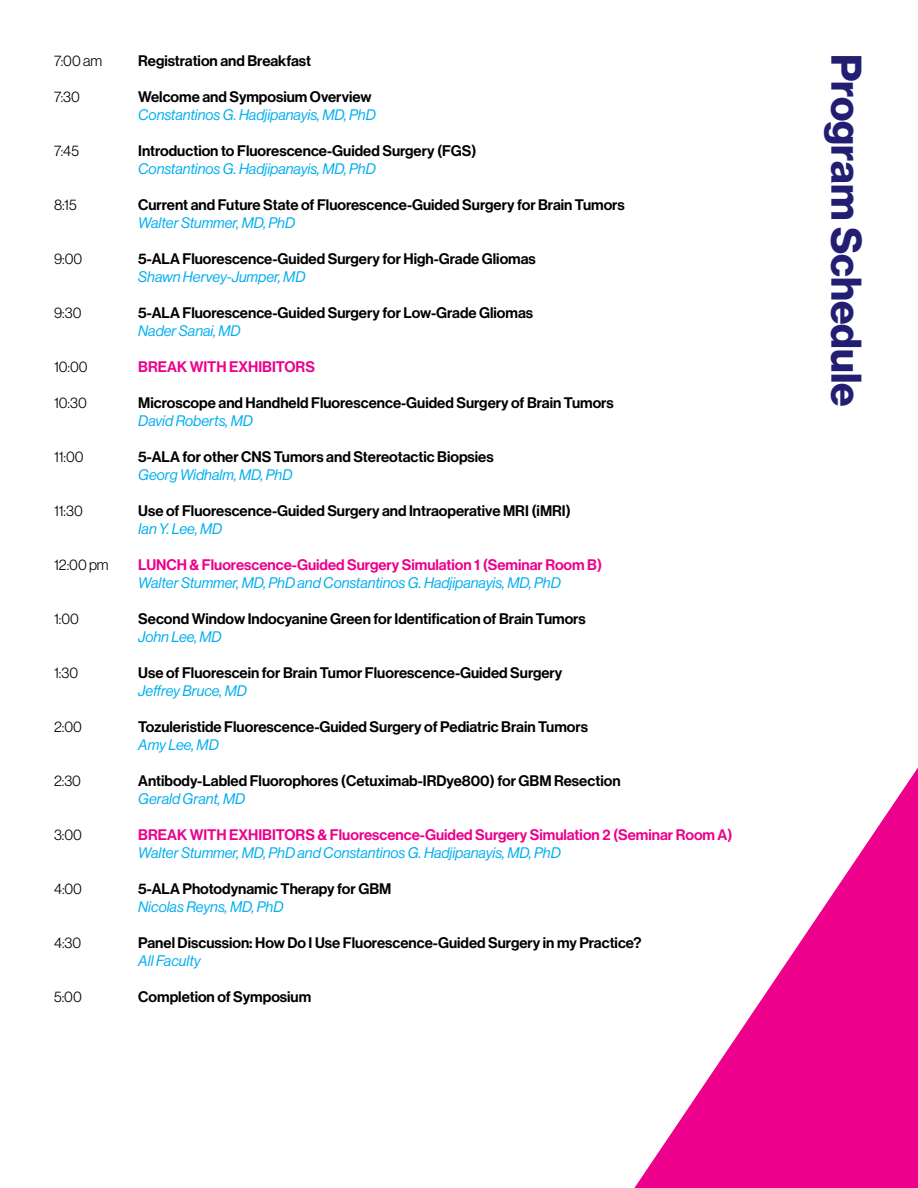
<style>
.page{position:relative;width:918px;height:1188px;background:#fff}
.page>*{position:absolute;margin:0;border:0;box-sizing:border-box;transform-origin:0 0}
.t1{font:42px "N Haas Grotesk DS Std 75 Bd";color:#221f72}
.t2{font:15px "N Haas Grotesk DS Std 65 Md";color:#000}
.t3{font:15px "N Haas Grotesk DS Std 56 It";color:#00aeef}
.t4{font:15px "N Haas Grotesk DS Std 65 Md";color:#ec008c}
.t5{font:15px "N Haas Grotesk DS Std 45 Lt";color:#000}
</style>
<div class="page">
<svg style="left:634px;top:767px;width:284px;height:421px"></svg>
<p class="t2" style="left:138px;top:52px;width:174px">Registration and Breakfast</p>
<p class="t2" style="left:138px;top:88px;width:235px">Welcome and Symposium Overview</p>
<p class="t3" style="left:138px;top:106px;width:239px">Constantinos G. Hadjipanayis, MD, PhD</p>
<p class="t2" style="left:138px;top:142px;width:340px">Introduction to Fluorescence-Guided Surgery (FGS)</p>
<p class="t3" style="left:138px;top:160px;width:239px">Constantinos G. Hadjipanayis, MD, PhD</p>
<p class="t2" style="left:138px;top:196px;width:488px">Current and Future State of Fluorescence-Guided Surgery for Brain Tumors</p>
<p class="t3" style="left:138px;top:214px;width:158px">Walter Stummer, MD, PhD</p>
<p class="t2" style="left:138px;top:250px;width:399px">5-ALA Fluorescence-Guided Surgery for High-Grade Gliomas</p>
<p class="t3" style="left:138px;top:268px;width:169px">Shawn Hervey-Jumper, MD</p>
<p class="t2" style="left:138px;top:304px;width:396px">5-ALA Fluorescence-Guided Surgery for Low-Grade Gliomas</p>
<p class="t3" style="left:138px;top:322px;width:104px">Nader Sanai, MD</p>
<p class="t4" style="left:138px;top:358px;width:178px">BREAK WITH EXHIBITORS</p>
<p class="t2" style="left:138px;top:394px;width:477px">Microscope and Handheld Fluorescence-Guided Surgery of Brain Tumors</p>
<p class="t3" style="left:138px;top:412px;width:116px">David Roberts, MD</p>
<p class="t2" style="left:138px;top:448px;width:357px">5-ALA for other CNS Tumors and Stereotactic Biopsies</p>
<p class="t3" style="left:138px;top:466px;width:156px">Georg Widhalm, MD, PhD</p>
<p class="t2" style="left:138px;top:502px;width:434px">Use of Fluorescence-Guided Surgery and Intraoperative MRI (iMRI)</p>
<p class="t3" style="left:138px;top:520px;width:86px">Ian Y. Lee, MD</p>
<p class="t4" style="left:138px;top:556px;width:466px">LUNCH &amp; Fluorescence-Guided Surgery Simulation 1 (Seminar Room B)</p>
<p class="t3" style="left:138px;top:574px;width:424px">Walter Stummer, MD, PhD and Constantinos G. Hadjipanayis, MD, PhD</p>
<p class="t2" style="left:138px;top:610px;width:449px">Second Window Indocyanine Green for Identification of Brain Tumors</p>
<p class="t3" style="left:138px;top:628px;width:85px">John Lee, MD</p>
<p class="t2" style="left:138px;top:664px;width:426px">Use of Fluorescein for Brain Tumor Fluorescence-Guided Surgery</p>
<p class="t3" style="left:138px;top:682px;width:110px">Jeffrey Bruce, MD</p>
<p class="t2" style="left:138px;top:718px;width:451px">Tozuleristide Fluorescence-Guided Surgery of Pediatric Brain Tumors</p>
<p class="t3" style="left:138px;top:736px;width:82px">Amy Lee, MD</p>
<p class="t2" style="left:138px;top:772px;width:484px">Antibody-Labled Fluorophores (Cetuximab-IRDye800) for GBM Resection</p>
<p class="t3" style="left:138px;top:790px;width:108px">Gerald Grant, MD</p>
<p class="t4" style="left:138px;top:826px;width:596px">BREAK WITH EXHIBITORS &amp; Fluorescence-Guided Surgery Simulation 2 (Seminar Room A)</p>
<p class="t3" style="left:138px;top:844px;width:424px">Walter Stummer, MD, PhD and Constantinos G. Hadjipanayis, MD, PhD</p>
<p class="t2" style="left:138px;top:880px;width:255px">5-ALA Photodynamic Therapy for GBM</p>
<p class="t3" style="left:138px;top:898px;width:147px">Nicolas Reyns, MD, PhD</p>
<p class="t2" style="left:138px;top:934px;width:505px">Panel Discussion: How Do I Use Fluorescence-Guided Surgery in my Practice?</p>
<p class="t3" style="left:138px;top:952px;width:64px">All Faculty</p>
<p class="t2" style="left:138px;top:988px;width:174px">Completion of Symposium</p>
<p class="t5" style="left:54px;top:52px;width:50px">7:00 am</p>
<h1 class="t1" style="left:871px;top:54px;width:354px;rotate:90deg">Program Schedule</h1>
<p class="t5" style="left:54px;top:88px;width:28px">7:30</p>
<p class="t5" style="left:54px;top:142px;width:27px">7:45</p>
<p class="t5" style="left:54px;top:196px;width:24px">8:15</p>
<p class="t5" style="left:54px;top:250px;width:30px">9:00</p>
<p class="t5" style="left:54px;top:304px;width:29px">9:30</p>
<p class="t5" style="left:54px;top:358px;width:35px">10:00</p>
<p class="t5" style="left:54px;top:394px;width:34px">10:30</p>
<p class="t5" style="left:54px;top:448px;width:31px">11:00</p>
<p class="t5" style="left:54px;top:502px;width:30px">11:30</p>
<p class="t5" style="left:54px;top:556px;width:56px">12:00 pm</p>
<p class="t5" style="left:54px;top:610px;width:26px">1:00</p>
<p class="t5" style="left:54px;top:664px;width:26px">1:30</p>
<p class="t5" style="left:54px;top:718px;width:29px">2:00</p>
<p class="t5" style="left:54px;top:772px;width:29px">2:30</p>
<p class="t5" style="left:54px;top:826px;width:29px">3:00</p>
<p class="t5" style="left:54px;top:880px;width:30px">4:00</p>
<p class="t5" style="left:54px;top:934px;width:29px">4:30</p>
<p class="t5" style="left:54px;top:988px;width:29px">5:00</p>
</div>
